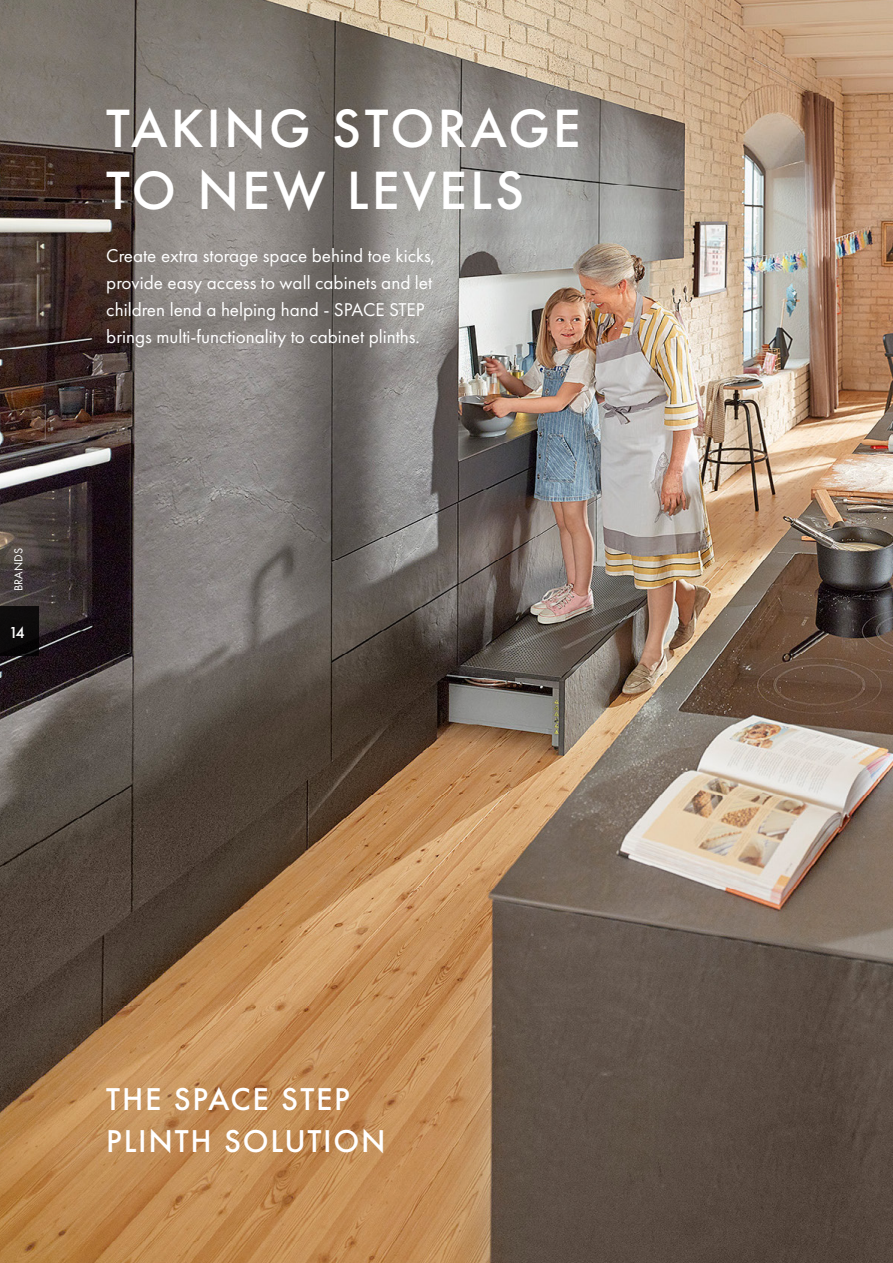
<style>
.page{position:relative;width:893px;height:1263px;background:#fff}
.page>*{position:absolute;margin:0;border:0;box-sizing:border-box;transform-origin:0 0}
.t1{font:500 49.5px/61.5px "Futura";letter-spacing:.06em;color:#fff}
.t2{font:500 28.95px/42px "Futura";letter-spacing:.06em;color:#fff}
.t3{font:19.2px/27.2px "Futura PT";color:#fff}
.t4{font:500 16.5px "Futura PT";color:#fff}
.t5{font:12px "Futura PT";color:#fff}
</style>
<div class="page">
<img style="left:0;top:0;width:893px;height:1263px">
<div style="left:0;top:607px;width:38px;height:49px;background:#0c0b0b"></div>
<p class="t5" style="left:11px;top:591px;width:44px;rotate:-90deg">BRANDS</p>
<p class="t4" style="left:9px;top:622px;width:18px">14</p>
<h1 class="t1" style="left:106px;top:97px;width:476px">TAKING STORAGE<br>TO NEW LEVELS</h1>
<p class="t3" style="left:106px;top:242px;width:330px">Create extra storage space behind toe kicks, provide easy access to wall cabinets and let children lend a helping hand - SPACE STEP brings multi-functionality to cabinet plinths.</p>
<h2 class="t2" style="left:106px;top:1078px;width:281px">THE SPACE STEP<br>PLINTH SOLUTION</h2>
</div>
